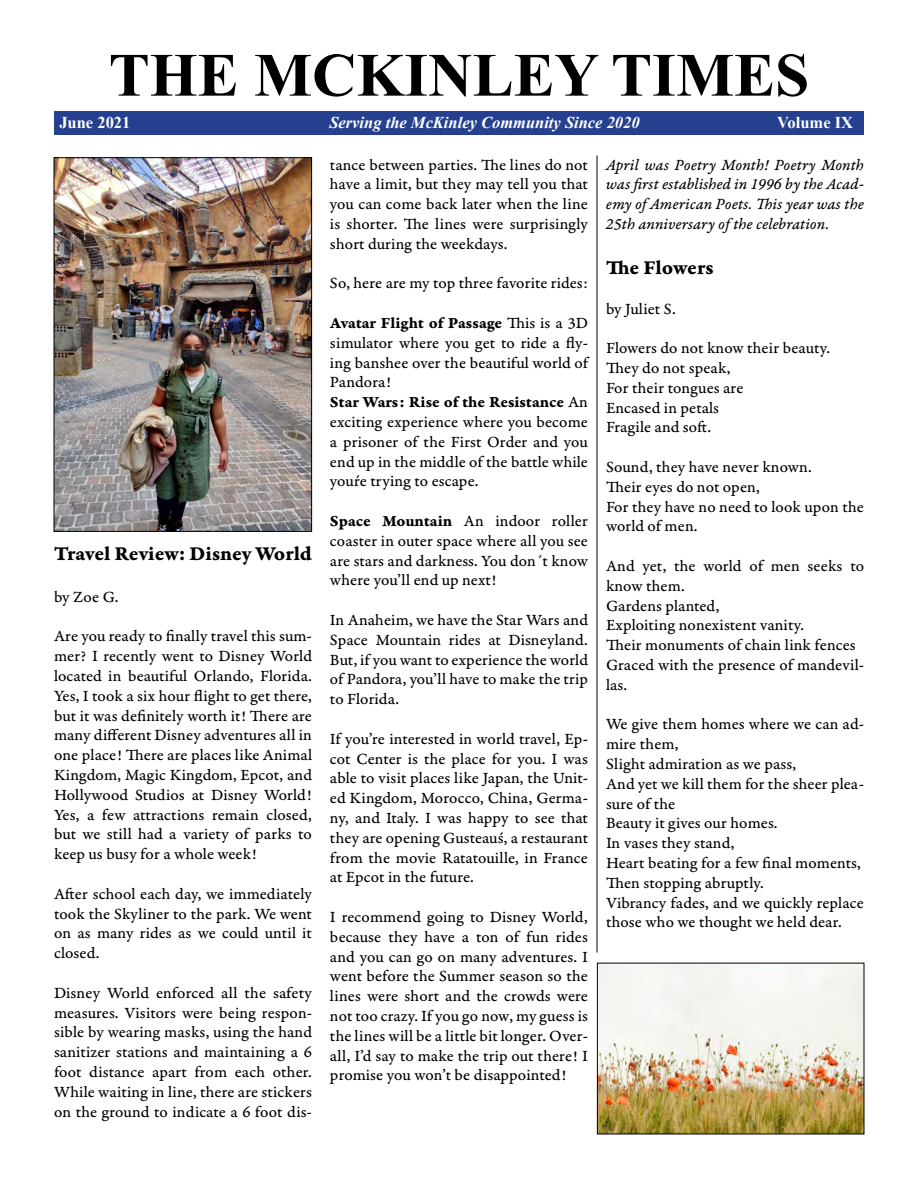
<style>
.page{position:relative;width:918px;height:1188px;background:#fff}
.page>*{position:absolute;margin:0;border:0;box-sizing:border-box;transform-origin:0 0}
.t1{font:700 61.5px "Times New Roman";color:#000}
.t2{font:21px "Garamond Premr Pro Bd Capt";color:#000}
.t3{font:16.5px/19.8px "Garamond Premr Pro Capt";letter-spacing:.005em;color:#000;text-align:justify}
.t4{font:16.5px/19.8px "Garamond Premr Pro It Capt";color:#000;text-align:justify}
.t5{font:italic 700 16.5px "Times New Roman";color:#fff}
.t6{font:700 16.5px "Times New Roman";color:#fff}
.s1{font-family:"Garamond Premr Pro Bd Capt"}
</style>
<div class="page">
<hr style="left:597px;top:156px;width:1px;height:797px;background:#000">
<div style="left:54px;top:111px;width:810px;height:24px;background:#25408f"></div>
<img style="left:56px;top:159px;width:254px;height:371px">
<div style="left:54px;top:157px;width:258px;height:375px;border:1px solid #000"></div>
<img style="left:599px;top:965px;width:263px;height:167px">
<p class="t1" style="left:109px;top:33px;width:702px">THE MCKINLEY TIMES</p>
<p class="t6" style="left:59px;top:111px;width:73px">June 2021</p>
<p class="t5" style="left:329px;top:111px;width:312px">Serving the McKinley Community Since 2020</p>
<p class="t6" style="left:777px;top:111px;width:77px">Volume IX</p>
<h3 class="t2" style="left:54px;top:541px;width:259px">Travel Review: Disney World</h3>
<p class="t3" style="left:54px;top:587px;width:66px">by Zoe G.</p>
<p class="t3" style="left:54px;top:627px;width:260px">Are you ready to fnally travel this sum&shy;mer? I recently went to Disney World located in beautiful Orlando, Florida.<br>Yes, I took a six hour fight to get there, but it was defnitely worth it! Tere are many diferent Disney adventures all in one place! Tere are places like Animal Kingdom, Magic Kingdom, Epcot, and Hollywood Studios at Disney World!<br>Yes, a few attractions remain closed, but we still had a variety of parks to keep us busy for a whole week!</p>
<p class="t3" style="left:54px;top:884px;width:259px">Afer school each day, we immediately took the Skyliner to the park. We went on as many rides as we could until it closed.</p>
<p class="t3" style="left:54px;top:983px;width:260px">Disney World enforced all the safety measures. Visitors were being respon&shy;sible by wearing masks, using the hand sanitizer stations and maintaining a 6 foot distance apart from each other.<br>While waiting in line, there are stickers on the ground to indicate a 6 foot dis-</p>
<p class="t3" style="left:330px;top:155px;width:259px">tance between parties. Te lines do not have a limit, but they may tell you that you can come back later when the line is shorter. Te lines were surprisingly short during the weekdays.</p>
<p class="t3" style="left:330px;top:274px;width:259px">So, here are my top three favorite rides:</p>
<p class="t3" style="left:330px;top:313px;width:261px;text-align:left"><span class="s1">Avatar Flight of Passage</span> Tis is a 3D simulator where you get to ride a fy&shy;ing banshee over the beautiful world of<br>Pandora!<br><span class="s1">Star Wars: Rise of the Resistance</span> An exciting experience where you become a prisoner of the First Order and you end up in the middle of the battle while youŕe trying to escape.</p>
<p class="t3" style="left:330px;top:511px;width:260px"><span class="s1">Space Mountain</span> An indoor roller coaster in outer space where all you see are stars and darkness. You don´t know where you’ll end up next!</p>
<p class="t3" style="left:330px;top:610px;width:260px">In Anaheim, we have the Star Wars and Space Mountain rides at Disneyland.<br>But, if you want to experience the world of Pandora, you’ll have to make the trip to Florida.</p>
<p class="t3" style="left:330px;top:729px;width:260px">If you’re interested in world travel, Ep&shy;cot Center is the place for you. I was able to visit places like Japan, the Unit&shy;ed Kingdom, Morocco, China, Germa&shy;ny, and Italy. I was happy to see that they are opening Gusteauś, a restaurant from the movie Ratatouille, in France at Epcot in the future.</p>
<p class="t3" style="left:330px;top:907px;width:260px">I recommend going to Disney World, because they have a ton of fun rides and you can go on many adventures. I went before the Summer season so the lines were short and the crowds were not too crazy. If you go now, my guess is the lines will be a little bit longer. Over&shy;all, I’d say to make the trip out there! I promise you won’t be disappointed!</p>
<p class="t4" style="left:606px;top:155px;width:260px">April was Poetry Month! Poetry Month was frst established in 1996 by the Acad&shy;emy ofAmerican Poets. Tis year was the 25th anniversary ofthe celebration.</p>
<h3 class="t2" style="left:606px;top:255px;width:109px">Te Flowers</h3>
<p class="t3" style="left:606px;top:299px;width:71px">by Juliet S.</p>
<p class="t3" style="left:606px;top:339px;width:226px;text-align:left">Flowers do not know their beauty.<br>Tey do not speak,<br>For their tongues are<br>Encased in petals<br>Fragile and sof.</p>
<p class="t3" style="left:606px;top:457px;width:260px;text-align:left">Sound, they have never known.<br>Teir eyes do not open,<br>For they have no need to look upon the world of men.</p>
<p class="t3" style="left:606px;top:556px;width:260px;text-align:left">And yet, the world of men seeks to know them.<br>Gardens planted,<br>Exploiting nonexistent vanity.<br>Teir monuments of chain link fences<br>Graced with the presence of mandevil&shy;las.</p>
<p class="t3" style="left:606px;top:715px;width:260px;text-align:left">We give them homes where we can ad&shy;mire them,<br>Slight admiration as we pass,<br>And yet we kill them for the sheer plea&shy;sure of the<br>Beauty it gives our homes.<br>In vases they stand,<br>Heart beating for a few fnal moments,<br>Ten stopping abruptly.<br>Vibrancy fades, and we quickly replace those who we thought we held dear.</p>
</div>
